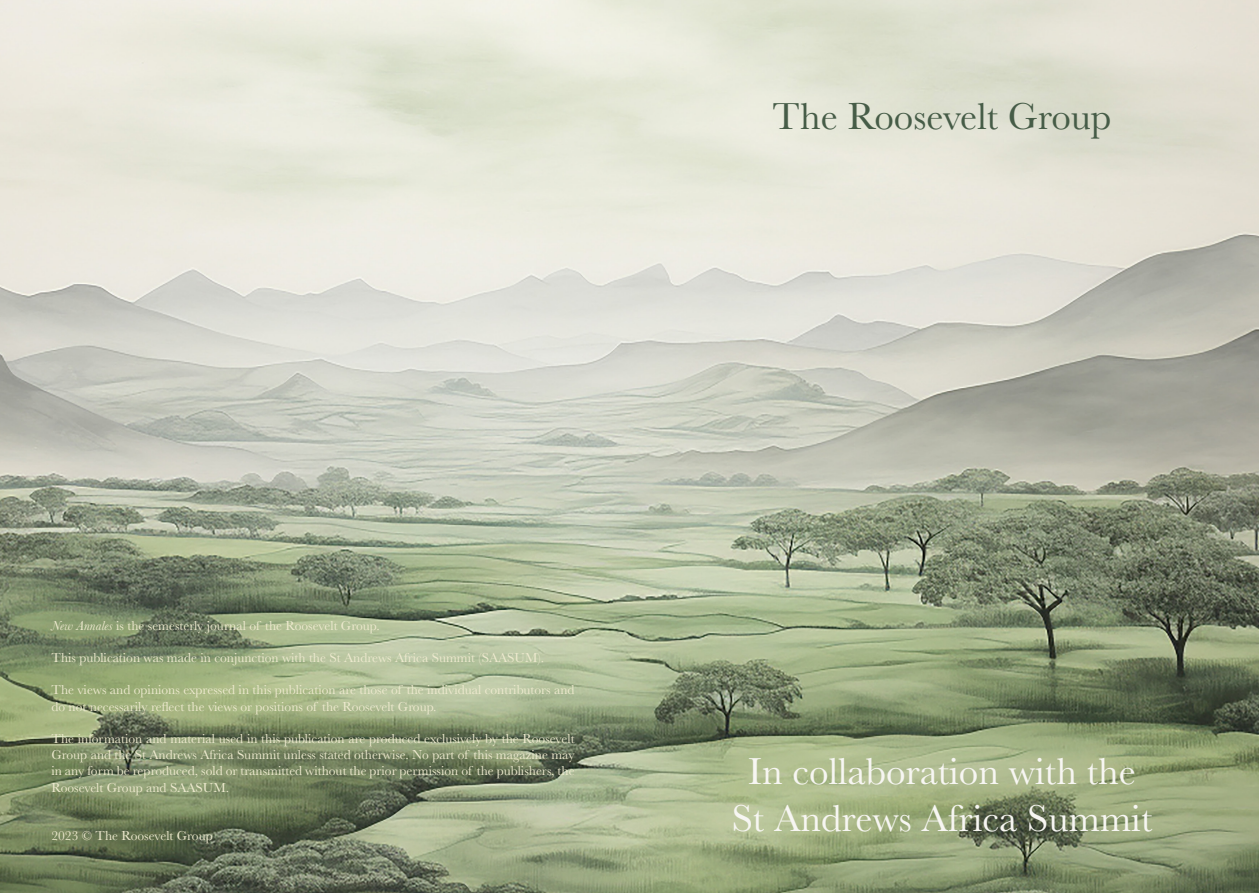
<style>
.page{position:relative;width:1259px;height:893px;background:#fff}
.page>*{position:absolute;margin:0;border:0;box-sizing:border-box;transform-origin:0 0}
.NA_paragraph{font:39px "Baskerville";color:#f7f6f2}
.NA_paragraph-2{font:39px "Baskerville";color:#465c47}
.NA_paragraph-3{font:13.5px/16.2px "Baskerville";color:#eeeacf}
.s1{font-style:italic}
</style>
<div class="page">
<img style="left:0;top:0;width:1259px;height:893px">
<svg style="left:718px;top:94px;width:448px;height:753px;background:#b3b9a3"></svg>
<p class="NA_paragraph-2" style="left:772px;top:91px;width:340px">The Roosevelt Group</p>
<p class="NA_paragraph-3" style="left:51px;top:617px;width:330px"><span class="s1">New Annales</span> is the semesterly journal of the Roosevelt Group.</p>
<p class="NA_paragraph-3" style="left:51px;top:650px;width:494px">This publication was made in conjunction with the St Andrews Africa Summit (SAASUM).</p>
<p class="NA_paragraph-3" style="left:51px;top:682px;width:525px">The views and opinions expressed in this publication are those of the individual contributors and do not necessarily reflect the views or positions of the Roosevelt Group.</p>
<p class="NA_paragraph-3" style="left:51px;top:731px;width:525px;text-align:justify">The information and material used in this publication are produced exclusively by the Roosevelt Group and the St Andrews Africa Summit unless stated otherwise. No part of this magazine may in any form be reproduced, sold or transmitted without the prior permission of the publishers, the Roosevelt Group and SAASUM.</p>
<p class="NA_paragraph-3" style="left:51px;top:828px;width:163px">2023 © The Roosevelt Group</p>
<p class="NA_paragraph" style="left:748px;top:746px;width:389px">In collaboration with the</p>
<p class="NA_paragraph" style="left:732px;top:793px;width:422px">St Andrews Africa Summit</p>
</div>
